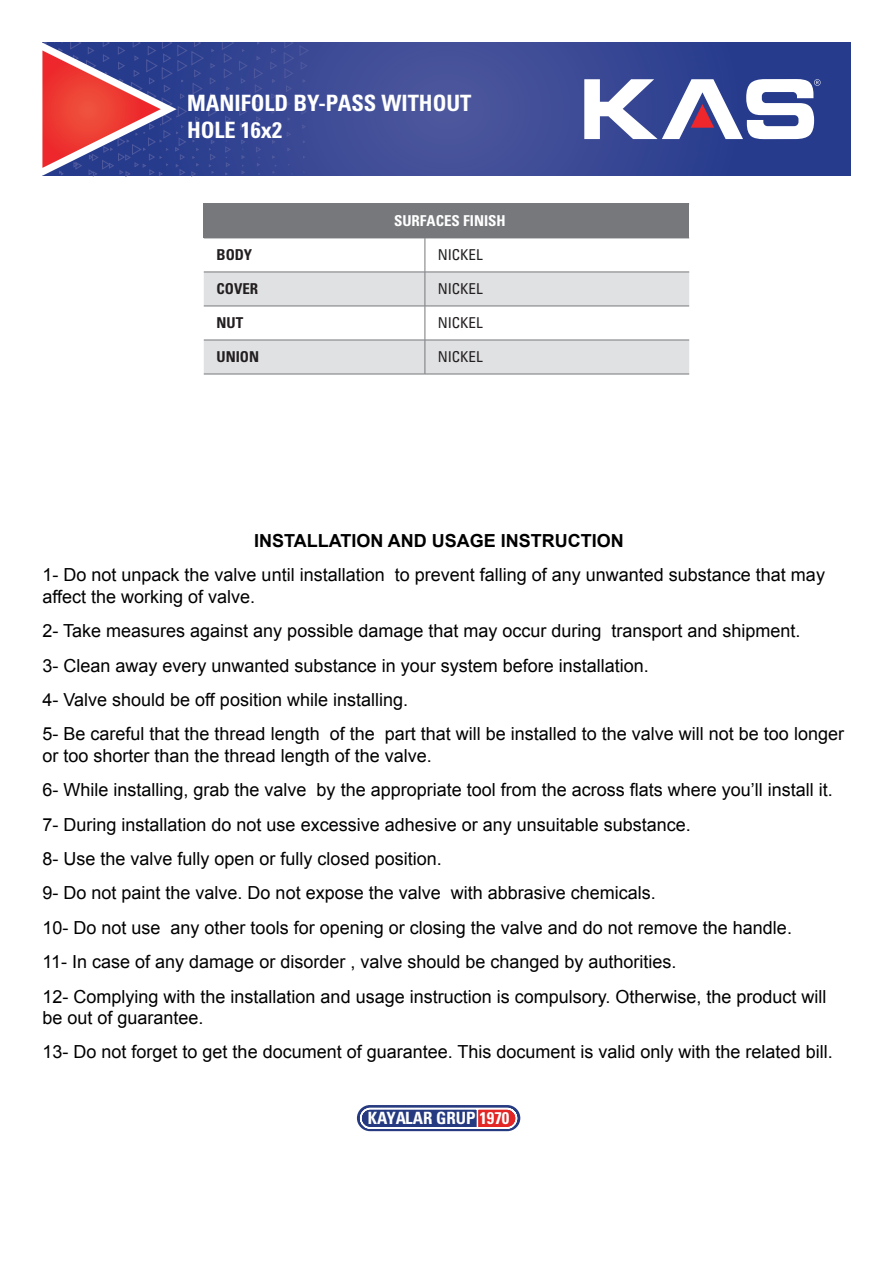
<style>
.page{position:relative;width:893px;height:1263px;background:#fff}
.page>*{position:absolute;margin:0;border:0;box-sizing:border-box;transform-origin:0 0}
.t1{font:22.5px/27px "Univers Cond Bd Tr";color:#fff}
.t2{font:18px/34.3px "Arial";color:#000}
.t3{font:700 18px "Arial";color:#000}
.t4{font:16.95px "Univers Cond Bd Tr";color:#fff}
.t5{font:15px "Univers Condensed Tr";color:#231f20}
.t6{font:15px "Univers Cond Bd Tr";color:#231f20}
.t7{font:15px "Univers Cond Bd Tr";color:#fff}
</style>
<div class="page">
<svg style="left:247px;top:43px;width:603px;height:133px;background:#3a4995"></svg>
<svg style="left:256px;top:131px;width:5px;height:6px"></svg>
<svg style="left:256px;top:117px;width:5px;height:5px"></svg>
<svg style="left:255px;top:100px;width:7px;height:8px"></svg>
<svg style="left:255px;top:85px;width:7px;height:8px"></svg>
<svg style="left:254px;top:68px;width:9px;height:11px"></svg>
<svg style="left:257px;top:56px;width:3px;height:4px"></svg>
<svg style="left:272px;top:140px;width:3px;height:4px"></svg>
<svg style="left:272px;top:109px;width:4px;height:5px"></svg>
<svg style="left:271px;top:94px;width:5px;height:5px"></svg>
<svg style="left:272px;top:79px;width:3px;height:4px"></svg>
<svg style="left:270px;top:62px;width:7px;height:8px"></svg>
<svg style="left:271px;top:48px;width:5px;height:5px"></svg>
<svg style="left:287px;top:148px;width:4px;height:3px"></svg>
<svg style="left:287px;top:132px;width:4px;height:5px"></svg>
<svg style="left:287px;top:102px;width:4px;height:4px"></svg>
<svg style="left:286px;top:85px;width:6px;height:7px"></svg>
<svg style="left:284px;top:43px;width:10px;height:35px"></svg>
<svg style="left:302px;top:125px;width:4px;height:4px"></svg>
<svg style="left:301px;top:108px;width:6px;height:7px"></svg>
<svg style="left:303px;top:79px;width:3px;height:4px"></svg>
<svg style="left:301px;top:62px;width:7px;height:8px"></svg>
<svg style="left:300px;top:45px;width:9px;height:11px"></svg>
<svg style="left:256px;top:147px;width:5px;height:19px"></svg>
<svg style="left:272px;top:165px;width:4px;height:9px"></svg>
<svg style="left:42px;top:43px;width:205px;height:133px;background:#6e4c80"></svg>
<svg style="left:584px;top:79px;width:237px;height:60px"></svg>
<div style="left:204px;top:204px;width:485px;height:34px;background:#76787b"></div>
<svg style="left:204px;top:273px;width:485px;height:101px;fill:#e0e1e3"></svg>
<hr style="left:204px;top:238px;width:221px;height:1px;background:#76787b">
<hr style="left:425px;top:238px;width:264px;height:1px;background:#76787b">
<hr style="left:425px;top:238px;width:1px;height:34px;background:#76787b">
<hr style="left:204px;top:272px;width:221px;height:1px;background:#76787b">
<hr style="left:425px;top:272px;width:264px;height:1px;background:#76787b">
<hr style="left:425px;top:272px;width:1px;height:34px;background:#76787b">
<hr style="left:204px;top:306px;width:221px;height:1px;background:#76787b">
<hr style="left:425px;top:306px;width:264px;height:1px;background:#76787b">
<hr style="left:425px;top:306px;width:1px;height:34px;background:#76787b">
<hr style="left:204px;top:340px;width:221px;height:1px;background:#76787b">
<hr style="left:425px;top:340px;width:264px;height:1px;background:#76787b">
<hr style="left:425px;top:340px;width:1px;height:34px;background:#76787b">
<hr style="left:204px;top:374px;width:221px;height:1px;background:#76787b">
<hr style="left:425px;top:374px;width:264px;height:1px;background:#76787b">
<div style="left:357px;top:1105px;width:163px;height:26px;background:#253a80;border-radius:13px"></div>
<svg style="left:359px;top:1107px;width:159px;height:23px"></svg>
<p class="t1" style="left:187px;top:89px;width:286px">MANIFOLD BY-PASS WITHOUT<br>HOLE 16x2</p>
<p class="t7" style="left:394px;top:212px;width:113px">SURFACES FINISH</p>
<p class="t6" style="left:217px;top:246px;width:37px">BODY</p>
<p class="t5" style="left:438px;top:245px;width:47px">NICKEL</p>
<p class="t6" style="left:217px;top:280px;width:43px">COVER</p>
<p class="t5" style="left:438px;top:280px;width:47px">NICKEL</p>
<p class="t6" style="left:217px;top:314px;width:28px">NUT</p>
<p class="t5" style="left:438px;top:314px;width:47px">NICKEL</p>
<p class="t6" style="left:217px;top:348px;width:44px">UNION</p>
<p class="t5" style="left:438px;top:348px;width:47px">NICKEL</p>
<p class="t3" style="left:254px;top:528px;width:371px">INSTALLATION AND USAGE INSTRUCTION</p>
<p class="t2" style="left:43px;top:564px;width:784px;line-height:21.6px">1- Do not unpack the valve until installation to prevent falling of any unwanted substance that may affect the working of valve.</p>
<p class="t2" style="left:43px;top:614px;width:803px">2- Take measures against any possible damage that may occur during transport and shipment.<br>3- Clean away every unwanted substance in your system before installation.<br>4- Valve should be off position while installing.<br>5- Be careful that the thread length of the part that will be installed to the valve will not be too longer</p>
<p class="t2" style="left:43px;top:739px;width:792px">or too shorter than the thread length of the valve.<br>6- While installing, grab the valve by the appropriate tool from the across flats where you’ll install it.<br>7- During installation do not use excessive adhesive or any unsuitable substance.<br>8- Use the valve fully open or fully closed position.<br>9- Do not paint the valve. Do not expose the valve with abbrasive chemicals.<br>10- Do not use any other tools for opening or closing the valve and do not remove the handle.<br>11- In case of any damage or disorder , valve should be changed by authorities.<br>12- Complying with the installation and usage instruction is compulsory. Otherwise, the product will</p>
<p class="t2" style="left:43px;top:1001px;width:792px">be out of guarantee.<br>13- Do not forget to get the document of guarantee. This document is valid only with the related bill.</p>
<p class="t4" style="left:368px;top:1108px;width:143px">KAYALAR GRUP 1970</p>
</div>
